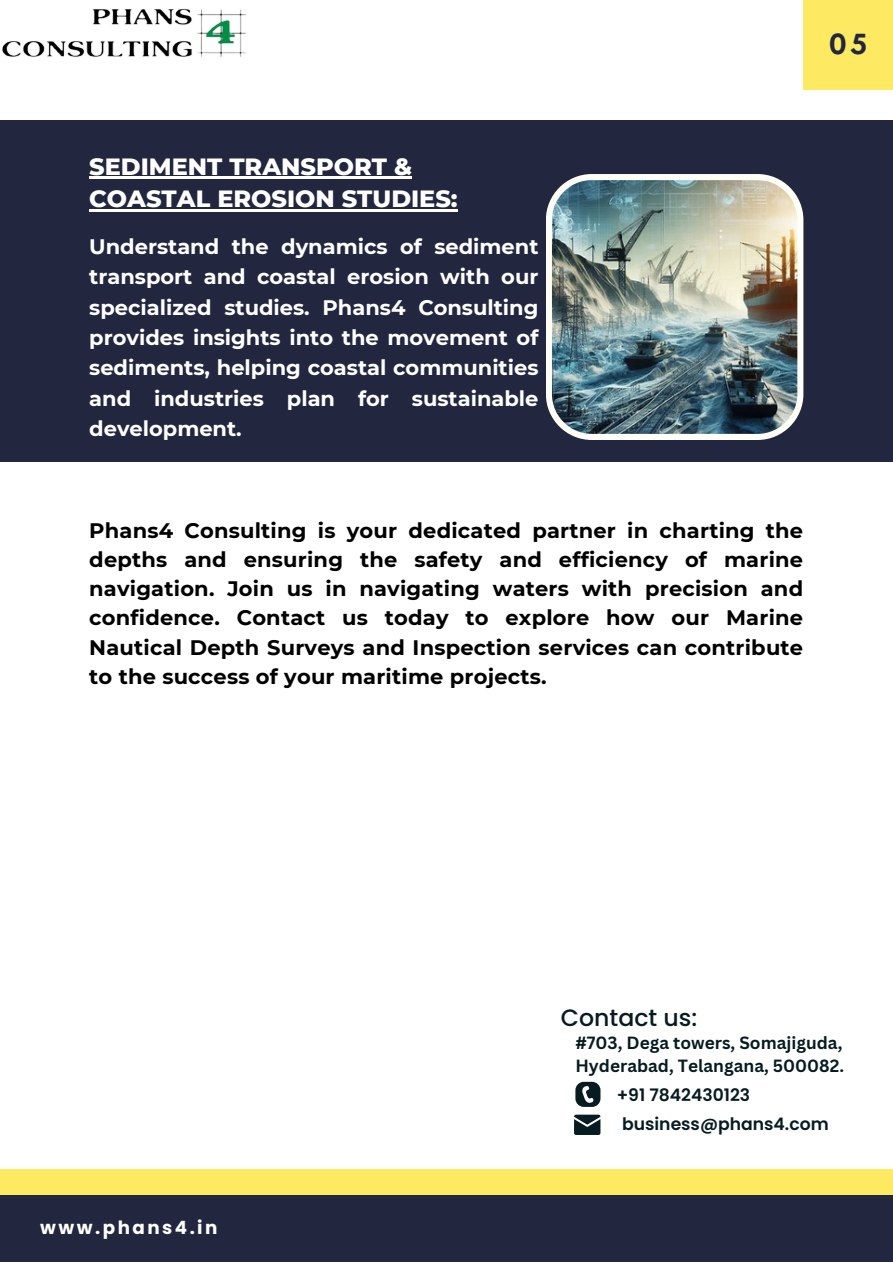
<style>
.page{position:relative;width:893px;height:1264px;background:#fff}
.page>*{position:absolute;margin:0;border:0;box-sizing:border-box;transform-origin:0 0}
.t1{font:700 27px "Nourd";color:#22263e}
.t2{font:800 24px/32.5px "Montserrat";color:#fff}
.t3{font:500 23.55px "Poppins";color:#071c21}
.t4{font:700 21px/29.2px "Montserrat";letter-spacing:.01em;color:#000;text-align:justify}
.t5{font:700 21px/30.3px "Montserrat";color:#fff;text-align:justify}
.t6{font:700 18.3px "Poppins";letter-spacing:.135em;color:#fff}
.t7{font:700 17.25px "Canva Sans";color:#071c21}
.t8{font:600 17.25px "Poppins";color:#071c21}
</style>
<div class="page">
<div style="left:803px;top:0;width:89px;height:89px;background:#fde962"></div>
<div style="left:0;top:120px;width:892px;height:341px;background:#22263e"></div>
<img style="left:546px;top:174px;width:257px;height:266px">
<div style="left:0;top:1194px;width:892px;height:68px;background:#22263e"></div>
<div style="left:0;top:1168px;width:892px;height:26px;background:#fde962"></div>
<svg style="left:575px;top:1081px;width:25px;height:25px"></svg>
<svg style="left:574px;top:1114px;width:26px;height:20px"></svg>
<img style="left:1px;top:8px;width:245px;height:49px">
<hr style="left:89px;top:177px;width:323px;height:2px;background:#fff">
<hr style="left:89px;top:209px;width:368px;height:3px;background:#fff">
<p class="t1" style="left:828px;top:27px;width:41px">05</p>
<p class="t2" style="left:89px;top:150px;width:370px">SEDIMENT TRANSPORT &amp;<br>COASTAL EROSION STUDIES:</p>
<p class="t5" style="left:89px;top:231px;width:450px">Understand the dynamics of sediment transport and coastal erosion with our specialized studies. Phans4 Consulting provides insights into the movement of sediments, helping coastal communities and industries plan for sustainable development.</p>
<p class="t4" style="left:89px;top:515px;width:715px">Phans4 Consulting is your dedicated partner in charting the depths and ensuring the safety and efficiency of marine navigation. Join us in navigating waters with precision and confidence. Contact us today to explore how our Marine Nautical Depth Surveys and Inspection services can contribute to the success of your maritime projects.</p>
<p class="t6" style="left:40px;top:1214px;width:179px">www.phans4.in</p>
<p class="t3" style="left:561px;top:1000px;width:138px">Contact us:</p>
<p class="t7" style="left:575px;top:1030px;width:268px">#703, Dega towers, Somajiguda,</p>
<p class="t7" style="left:575px;top:1053px;width:270px">Hyderabad, Telangana, 500082.</p>
<p class="t8" style="left:616px;top:1082px;width:135px">+91 7842430123</p>
<p class="t8" style="left:622px;top:1111px;width:208px">business@phans4.com</p>
</div>
